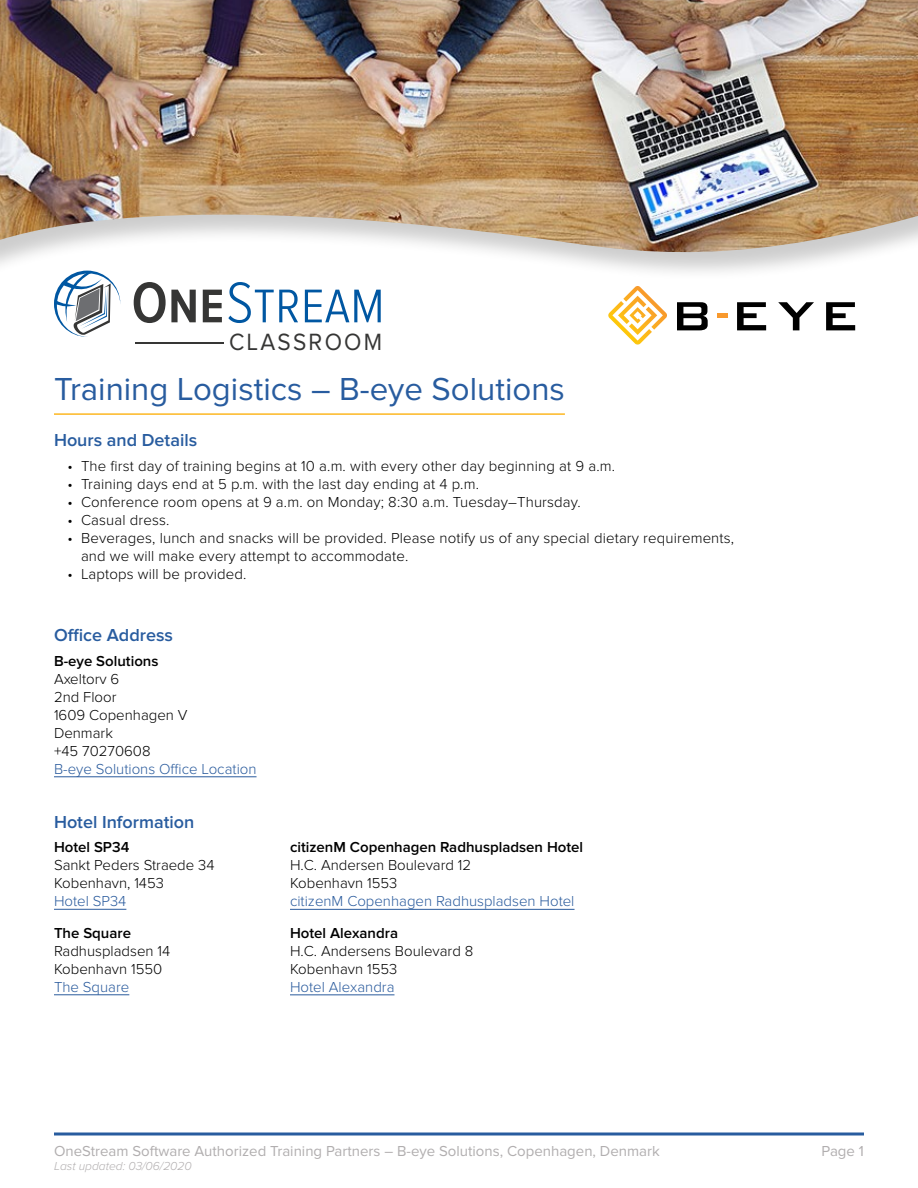
<style>
.page{position:relative;width:918px;height:1188px;background:#fff}
.page>*{position:absolute;margin:0;border:0;box-sizing:border-box;transform-origin:0 0}
.t1{font:33px "Proxima Nova";color:#285c9f}
.t2{font:24.45px "Proxima Nova S";letter-spacing:.1em;color:#363635;scale:.93 1}
.t3{font:600 18px "Proxima Nova";color:#285c9f}
.t4{font:300 15px/18px "Proxima Nova";letter-spacing:.01em;color:#000}
.t5{font:300 15px "Proxima Nova";color:#2a5b9d}
.t6{font:15px "Proxima Nova";color:#b1aeaf}
.t7{font:600 15px "Proxima Nova";color:#000}
.t8{font:italic 300 12px "Proxima Nova";color:#b1aeaf}
</style>
<div class="page">
<svg style="left:54px;top:1132px;width:810px;height:4px;background:#5d84b6"></svg>
<hr style="left:135px;top:342px;width:89px;height:1px;background:#363635">
<svg style="left:134px;top:282px;width:88px;height:41px"></svg>
<svg style="left:228px;top:282px;width:153px;height:41px"></svg>
<svg style="left:54px;top:281px;width:66px;height:56px"></svg>
<div style="left:0;top:0;width:918px;height:281px;background:#000;opacity:.2"></div>
<img style="left:0;top:0;width:918px;height:254px">
<hr style="left:54px;top:413px;width:511px;height:2px;background:#fdb721">
<hr style="left:54px;top:777px;width:203px;height:1px;background:#2a5b9d">
<hr style="left:54px;top:909px;width:72px;height:1px;background:#2a5b9d">
<hr style="left:54px;top:995px;width:75px;height:1px;background:#2a5b9d">
<hr style="left:290px;top:909px;width:285px;height:1px;background:#2a5b9d">
<hr style="left:290px;top:995px;width:104px;height:1px;background:#2a5b9d">
<div style="left:717px;top:313px;width:11px;height:5px;background:#f8992d"></div>
<svg style="left:677px;top:302px;width:31px;height:28px"></svg>
<svg style="left:778px;top:302px;width:36px;height:28px"></svg>
<svg style="left:826px;top:302px;width:29px;height:28px"></svg>
<svg style="left:737px;top:302px;width:29px;height:28px"></svg>
<img style="left:608px;top:286px;width:59px;height:59px">
<h2 class="t2" style="left:229px;top:328px;width:166px">CLASSROOM</h2>
<h1 class="t1" style="left:54px;top:370px;width:512px">Training Logistics – B-eye Solutions</h1>
<p class="t3" style="left:54px;top:430px;width:145px">Hours and Details</p>
<p class="t4" style="left:68px;top:457px;width:549px">• The first day of training begins at 10 a.m. with every other day beginning at 9 a.m.</p>
<p class="t4" style="left:68px;top:475px;width:413px">• Training days end at 5 p.m. with the last day ending at 4 p.m.</p>
<p class="t4" style="left:68px;top:493px;width:515px">• Conference room opens at 9 a.m. on Monday; 8:30 a.m. Tuesday–Thursday.</p>
<p class="t4" style="left:68px;top:511px;width:103px">• Casual dress.</p>
<p class="t4" style="left:81px;top:529px;width:655px;text-indent:-14px">• Beverages, lunch and snacks will be provided. Please notify us of any special dietary requirements, and we will make every attempt to accommodate.</p>
<p class="t4" style="left:68px;top:565px;width:181px">• Laptops will be provided.</p>
<p class="t3" style="left:54px;top:625px;width:121px">Office Address</p>
<p class="t7" style="left:54px;top:652px;width:106px">B-eye Solutions</p>
<p class="t4" style="left:54px;top:670px;width:135px">Axeltorv 6<br>2nd Floor<br>1609 Copenhagen V<br>Denmark<br>+45 70270608</p>
<p class="t5" style="left:54px;top:760px;width:204px">B-eye Solutions Office Location</p>
<p class="t3" style="left:54px;top:811px;width:142px">Hotel Information</p>
<p class="t7" style="left:54px;top:839px;width:77px">Hotel SP34</p>
<p class="t4" style="left:54px;top:856px;width:162px">Sankt Peders Straede 34<br>Kobenhavn, 1453</p>
<p class="t5" style="left:54px;top:893px;width:74px">Hotel SP34</p>
<p class="t7" style="left:54px;top:924px;width:79px">The Square</p>
<p class="t4" style="left:54px;top:942px;width:118px">Radhuspladsen 14<br>Kobenhavn 1550</p>
<p class="t5" style="left:54px;top:978px;width:77px">The Square</p>
<p class="t7" style="left:290px;top:839px;width:295px">citizenM Copenhagen Radhuspladsen Hotel</p>
<p class="t4" style="left:290px;top:857px;width:183px">H.C. Andersen Boulevard 12<br>Kobenhavn 1553</p>
<p class="t5" style="left:290px;top:893px;width:286px">citizenM Copenhagen Radhuspladsen Hotel</p>
<p class="t7" style="left:290px;top:924px;width:110px">Hotel Alexandra</p>
<p class="t4" style="left:290px;top:942px;width:185px">H.C. Andersens Boulevard 8<br>Kobenhavn 1553</p>
<p class="t5" style="left:290px;top:978px;width:106px">Hotel Alexandra</p>
<p class="t6" style="left:54px;top:1142px;width:607px">OneStream Software Authorized Training Partners – B-eye Solutions, Copenhagen, Denmark</p>
<p class="t8" style="left:54px;top:1159px;width:139px">Last updated: 03/06/2020</p>
<p class="t6" style="left:822px;top:1142px;width:44px">Page 1</p>
</div>
